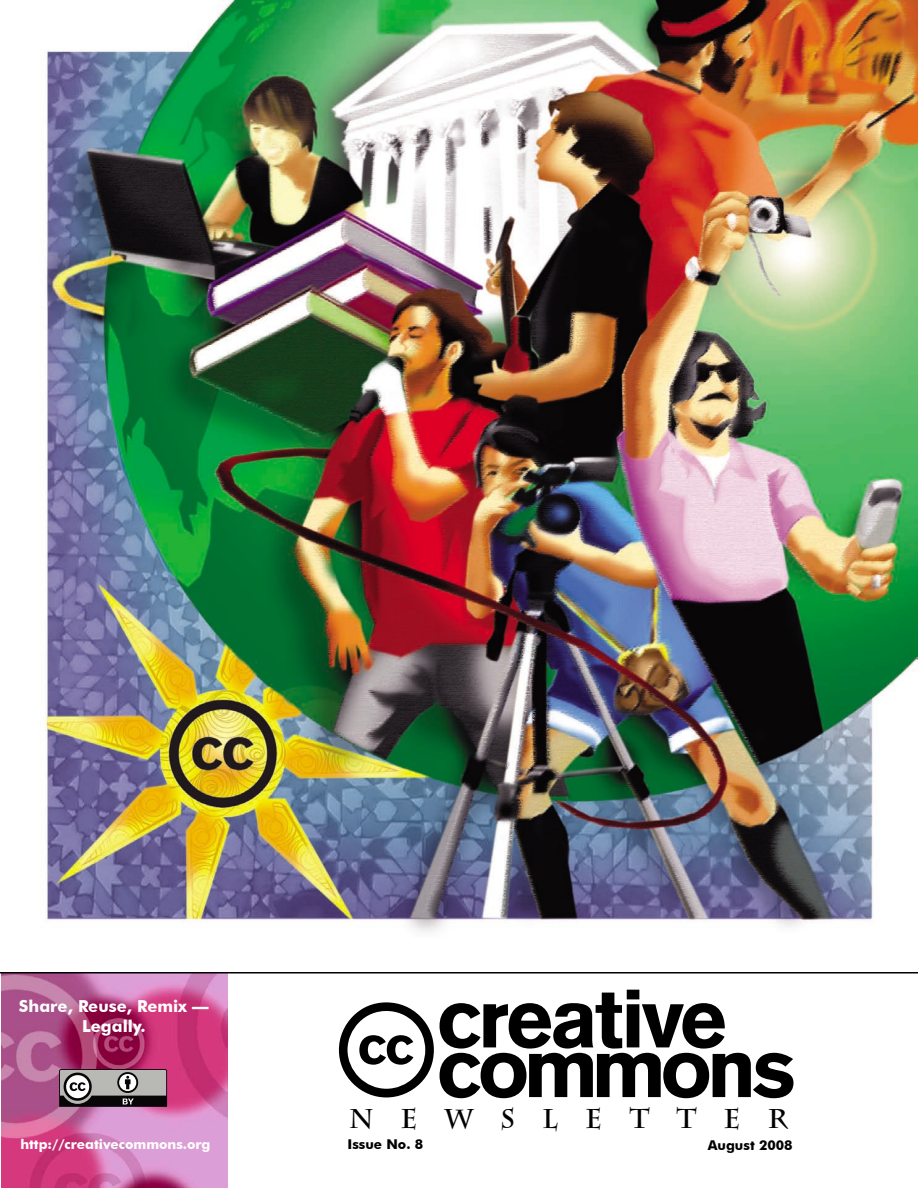
<style>
.page{position:relative;width:918px;height:1188px;background:#fff}
.page>*{position:absolute;margin:0;border:0;box-sizing:border-box;transform-origin:0 0}
.t1{font:700 27px "Charlesworth";letter-spacing:1em;color:#000}
.t2{font:700 16.5px/19.8px "Futura BT";color:#fff;text-align:center}
.t3{font:700 13.5px "Futura BT";color:#fff}
.t4{font:700 13.5px "Futura BT";color:#000}
</style>
<div class="page">
<img style="left:2px;top:974px;width:225px;height:214px">
<img style="left:40px;top:0;width:878px;height:932px">
<hr style="left:0;top:972px;width:918px;height:2px;background:#000">
<svg style="left:59px;top:1069px;width:109px;height:39px;background:#7f7b7b"></svg>
<svg style="left:440px;top:990px;width:353px;height:108px"></svg>
<svg style="left:339px;top:1002px;width:95px;height:95px"></svg>
<p class="t2" style="left:19px;top:996px;width:191px">Share, Reuse, Remix —<br>Legally.</p>
<p class="t3" style="left:20px;top:1136px;width:192px">http://creativecommons.org</p>
<h1 class="t1" style="left:349px;top:1103px;width:440px">NEWSLETTER</h1>
<p class="t4" style="left:348px;top:1136px;width:77px">Issue No. 8</p>
<p class="t4" style="left:708px;top:1137px;width:86px">August 2008</p>
</div>
